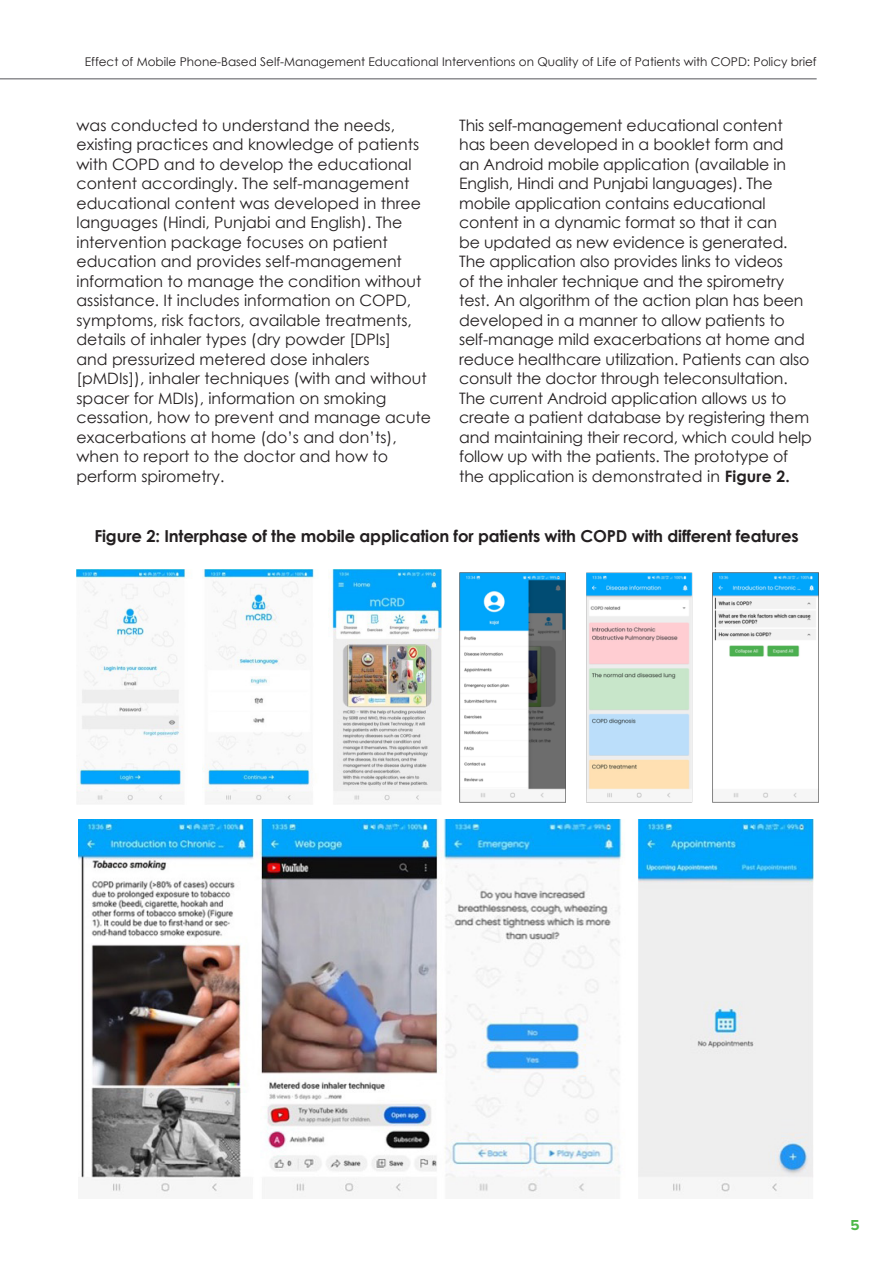
<style>
.page{position:relative;width:893px;height:1263px;background:#fff}
.page>*{position:absolute;margin:0;border:0;box-sizing:border-box;transform-origin:0 0}
.Paragraph_Style_6{font:700 16.5px "Century Gothic";letter-spacing:-.01em;color:#231f20}
.Paragraph_Style_6-2{font:15.75px/19.5px "Century Gothic";letter-spacing:-.01em;color:#231f20}
.t1{font:700 15px "Proxima Nova";color:#4cb848}
.t2{font:12px "Century Gothic";color:#231f20}
.s1{font-weight:700}
</style>
<div class="page">
<hr style="left:0;top:79px;width:817px;height:1px;background:#54555a">
<img style="left:77px;top:570px;width:365px;height:234px">
<img style="left:460px;top:572px;width:358px;height:230px">
<img style="left:79px;top:820px;width:734px;height:377px">
<p class="t2" style="left:85px;top:54px;width:733px">Effect of Mobile Phone-Based Self-Management Educational Interventions on Quality of Life of Patients with COPD: Policy brief</p>
<p class="Paragraph_Style_6-2" style="left:77px;top:115px;width:356px">was conducted to understand the needs, existing practices and knowledge of patients with COPD and to develop the educational content accordingly. The self-management educational content was developed in three languages (Hindi, Punjabi and English). The intervention package focuses on patient education and provides self-management information to manage the condition without assistance. It includes information on COPD, symptoms, risk factors, available treatments, details of inhaler types (dry powder [DPIs]<br>and pressurized metered dose inhalers [pMDIs]), inhaler techniques (with and without spacer for MDIs), information on smoking cessation, how to prevent and manage acute exacerbations at home (do’s and don’ts), when to report to the doctor and how to perform spirometry.</p>
<p class="Paragraph_Style_6-2" style="left:459px;top:115px;width:354px">This self-management educational content has been developed in a booklet form and<br>an Android mobile application (available in English, Hindi and Punjabi languages). The mobile application contains educational content in a dynamic format so that it can<br>be updated as new evidence is generated.<br>The application also provides links to videos<br>of the inhaler technique and the spirometry test. An algorithm of the action plan has been developed in a manner to allow patients to self-manage mild exacerbations at home and reduce healthcare utilization. Patients can also consult the doctor through teleconsultation.<br>The current Android application allows us to create a patient database by registering them and maintaining their record, which could help follow up with the patients. The prototype of the application is demonstrated in <span class="s1">Figure 2.</span></p>
<p class="Paragraph_Style_6" style="left:94px;top:523px;width:706px">Figure 2: Interphase of the mobile application for patients with COPD with different features</p>
<p class="t1" style="left:850px;top:1218px;width:11px">5</p>
</div>
